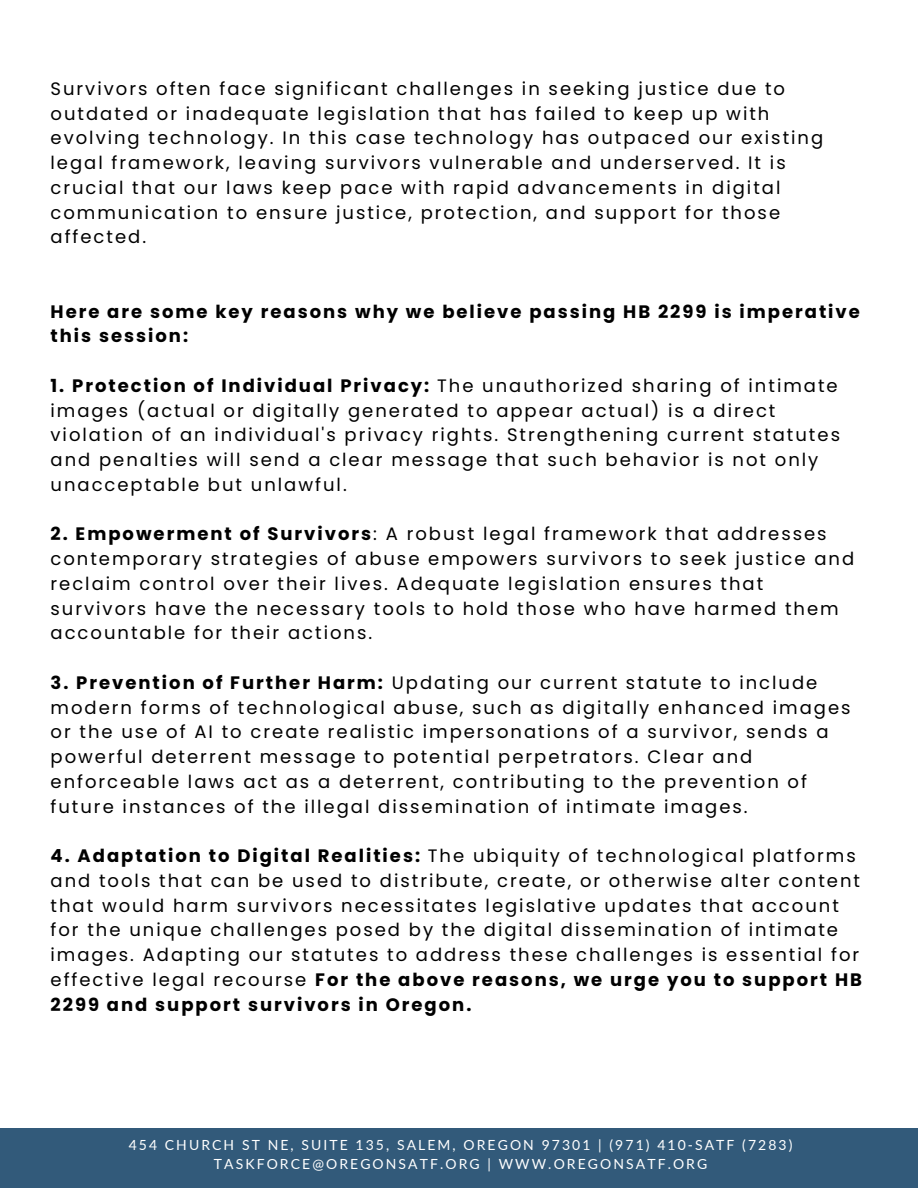
<style>
.page{position:relative;width:918px;height:1188px;background:#fff}
.page>*{position:absolute;margin:0;border:0;box-sizing:border-box;transform-origin:0 0}
.t1{font:18px/24.8px "Poppins";letter-spacing:.11em;color:#000}
.t2{font:700 18px/24.8px "Poppins";letter-spacing:.11em;color:#000}
.t3{font:13.95px "Lato";letter-spacing:.15em;color:#fff}
.s1{font-weight:700}
</style>
<div class="page">
<div style="left:0;top:1128px;width:918px;height:60px;background:#325a7a"></div>
<h2 class="t1" style="left:51px;top:76px;width:774px">Survivors often face significant challenges in seeking justice due to outdated or inadequate legislation that has failed to keep up with evolving technology. In this case technology has outpaced our existing legal framework, leaving survivors vulnerable and underserved. It is crucial that our laws keep pace with rapid advancements in digital communication to ensure justice, protection, and support for those affected.</h2>
<h1 class="t2" style="left:51px;top:299px;width:811px">Here are some key reasons why we believe passing HB 2299 is imperative this session:</h1>
<h2 class="t1" style="left:51px;top:373px;width:791px"><span class="s1">1. Protection of Individual Privacy:</span> The unauthorized sharing of intimate images (actual or digitally generated to appear actual) is a direct violation of an individual's privacy rights. Strengthening current statutes and penalties will send a clear message that such behavior is not only unacceptable but unlawful.</h2>
<h2 class="t1" style="left:51px;top:522px;width:805px"><span class="s1">2. Empowerment of Survivors</span>: A robust legal framework that addresses contemporary strategies of abuse empowers survivors to seek justice and reclaim control over their lives. Adequate legislation ensures that survivors have the necessary tools to hold those who have harmed them accountable for their actions.</h2>
<h2 class="t1" style="left:51px;top:670px;width:802px"><span class="s1">3. Prevention of Further Harm:</span> Updating our current statute to include modern forms of technological abuse, such as digitally enhanced images or the use of AI to create realistic impersonations of a survivor, sends a powerful deterrent message to potential perpetrators. Clear and enforceable laws act as a deterrent, contributing to the prevention of future instances of the illegal dissemination of intimate images.</h2>
<h2 class="t1" style="left:51px;top:843px;width:813px"><span class="s1">4. Adaptation to Digital Realities:</span> The ubiquity of technological platforms and tools that can be used to distribute, create, or otherwise alter content that would harm survivors necessitates legislative updates that account for the unique challenges posed by the digital dissemination of intimate images. Adapting our statutes to address these challenges is essential for effective legal recourse <span class="s1">For the above reasons, we urge you to support HB 2299 and support survivors in Oregon.</span></h2>
<p class="t3" style="left:129px;top:1137px;width:665px">454 CHURCH ST NE, SUITE 135, SALEM, OREGON 97301 | (971) 410-SATF (7283)</p>
<p class="t3" style="left:214px;top:1156px;width:495px">TASKFORCE@OREGONSATF.ORG | WWW.OREGONSATF.ORG</p>
</div>
